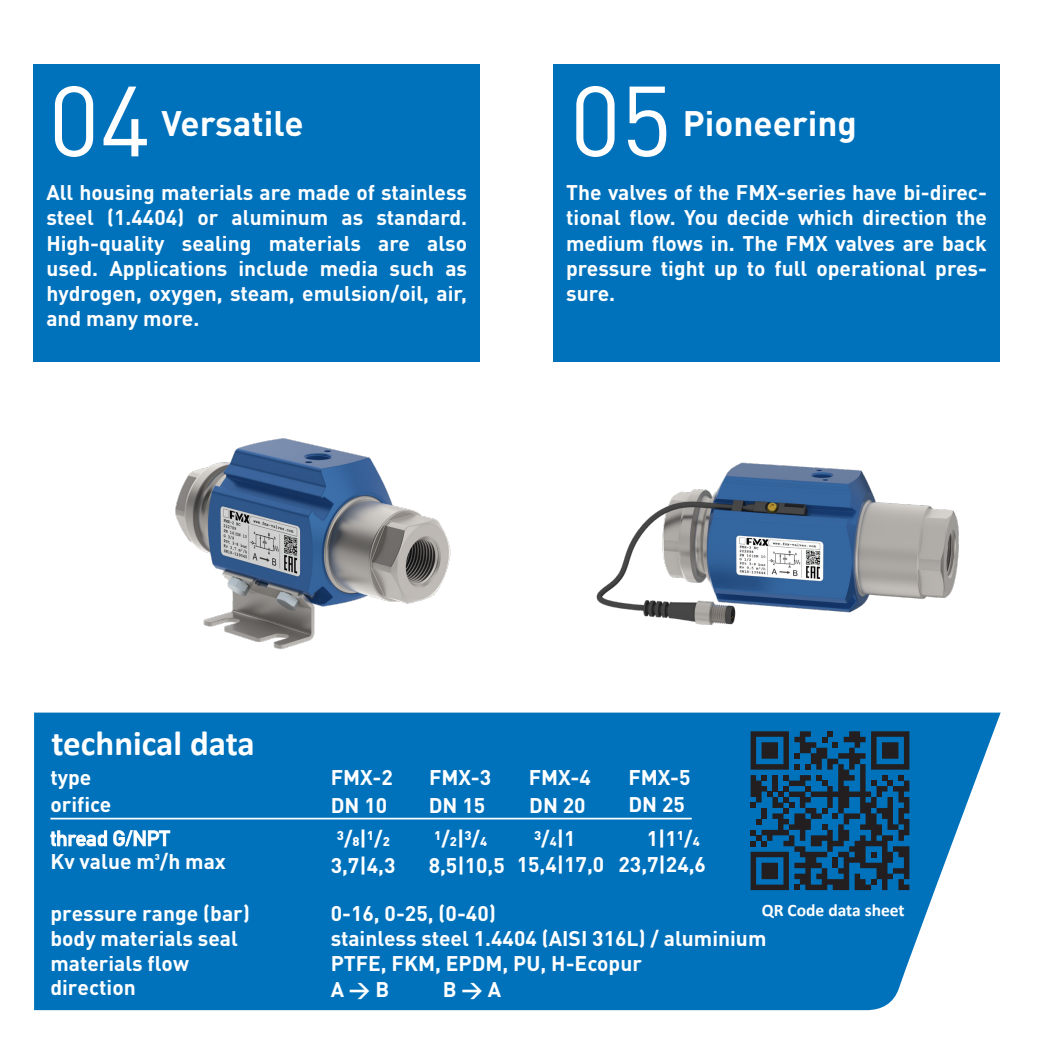
<style>
.page{position:relative;width:1042px;height:1042px;background:#fff}
.page>*{position:absolute;margin:0;border:0;box-sizing:border-box;transform-origin:0 0}
.t1{font:98px "DINOT";color:#fff}
.t2{font:700 35px "DINOT";color:#fff}
.t3{font:700 35px "Calibri";color:#fff}
.Normal_fett{font:700 21px/25.2px "DINOT";color:#fff}
.Normal{font:700 21px "DINOT";color:#fff}
.Normal_fett-2{font:700 17.5px "Calibri";color:#fff}
.s1{font-family:"DIN Mittelschrift Std";font-weight:400}
</style>
<div class="page">
<img style="left:175px;top:438px;width:276px;height:212px">
<img style="left:596px;top:462px;width:363px;height:163px">
<svg style="left:34px;top:712px;width:966px;height:298px;background:#117bc0"></svg>
<hr style="left:50px;top:818px;width:642px;height:1px;background:#fff">
<svg style="left:750px;top:731px;width:159px;height:159px;background:#11486e"></svg>
<div style="left:553px;top:64px;width:446px;height:298px;background:#0072bc"></div>
<div style="left:33px;top:64px;width:447px;height:298px;background:#0072bc"></div>
<p class="t1" style="left:48px;top:46px;width:104px">04</p>
<p class="t2" style="left:162px;top:96px;width:144px">Versatile</p>
<p class="Normal_fett" style="left:46px;top:178px;width:422px;text-align:justify">All housing materials are made of stainless steel (1.4404) or aluminum as standard.<br>High-quality sealing materials are also used. Applications include media such as hydrogen, oxygen, steam, emulsion/oil, air, and many more.</p>
<p class="t1" style="left:570px;top:46px;width:104px">05</p>
<p class="t2" style="left:683px;top:96px;width:176px">Pioneering</p>
<p class="Normal_fett" style="left:566px;top:178px;width:422px;text-align:justify">The valves of the FMX-series have bi-direc&shy;tional flow. You decide which direction the medium flows in. The FMX valves are back pressure tight up to full operational pres&shy;sure.</p>
<p class="t3" style="left:52px;top:719px;width:205px">technical data</p>
<p class="Normal_fett" style="left:50px;top:763px;width:43px">type</p>
<p class="Normal_fett" style="left:50px;top:790px;width:63px">orifice</p>
<p class="Normal" style="left:331px;top:761px;width:64px">FMX-2</p>
<p class="Normal" style="left:331px;top:789px;width:58px">DN 10</p>
<p class="Normal" style="left:429px;top:761px;width:64px">FMX-3</p>
<p class="Normal" style="left:429px;top:789px;width:58px">DN 15</p>
<p class="Normal" style="left:529px;top:761px;width:64px">FMX-4</p>
<p class="Normal" style="left:529px;top:789px;width:58px">DN 20</p>
<p class="Normal" style="left:628px;top:761px;width:64px">FMX-5</p>
<p class="Normal" style="left:628px;top:788px;width:58px">DN 25</p>
<p class="Normal_fett" style="left:50px;top:824px;width:177px;line-height:23.6px"><span class="s1">thread G/NPT<br></span>Kv value m³/h max</p>
<p class="Normal_fett" style="left:50px;top:899px;width:201px;line-height:24.5px">pressure range (bar) body materials seal materials flow direction</p>
<p class="Normal" style="left:337px;top:822px;width:55px">3/8|1/2</p>
<p class="Normal" style="left:331px;top:849px;width:66px">3,7|4,3</p>
<p class="Normal" style="left:434px;top:822px;width:55px">1/2|3/4</p>
<p class="Normal" style="left:429px;top:849px;width:78px">8,5|10,5</p>
<p class="Normal" style="left:331px;top:897px;width:167px">0-16, 0-25, (0-40)</p>
<p class="Normal" style="left:534px;top:822px;width:43px">3/4|1</p>
<p class="Normal" style="left:517px;top:848px;width:89px">15,4|17,0</p>
<p class="Normal" style="left:647px;top:822px;width:55px">1|11/4</p>
<p class="Normal" style="left:618px;top:848px;width:89px">23,7|24,6</p>
<p class="Normal_fett-2" style="left:761px;top:897px;width:144px">QR Code data sheet</p>
<p class="Normal" style="left:331px;top:922px;width:437px">stainless steel 1.4404 (AISI 316L) / aluminium</p>
<p class="Normal" style="left:331px;top:947px;width:313px">PTFE, FKM, EPDM, PU, H-Ecopur</p>
<p class="Normal" style="left:331px;top:973px;width:60px">A → B</p>
<p class="Normal" style="left:443px;top:973px;width:60px">B → A</p>
</div>
